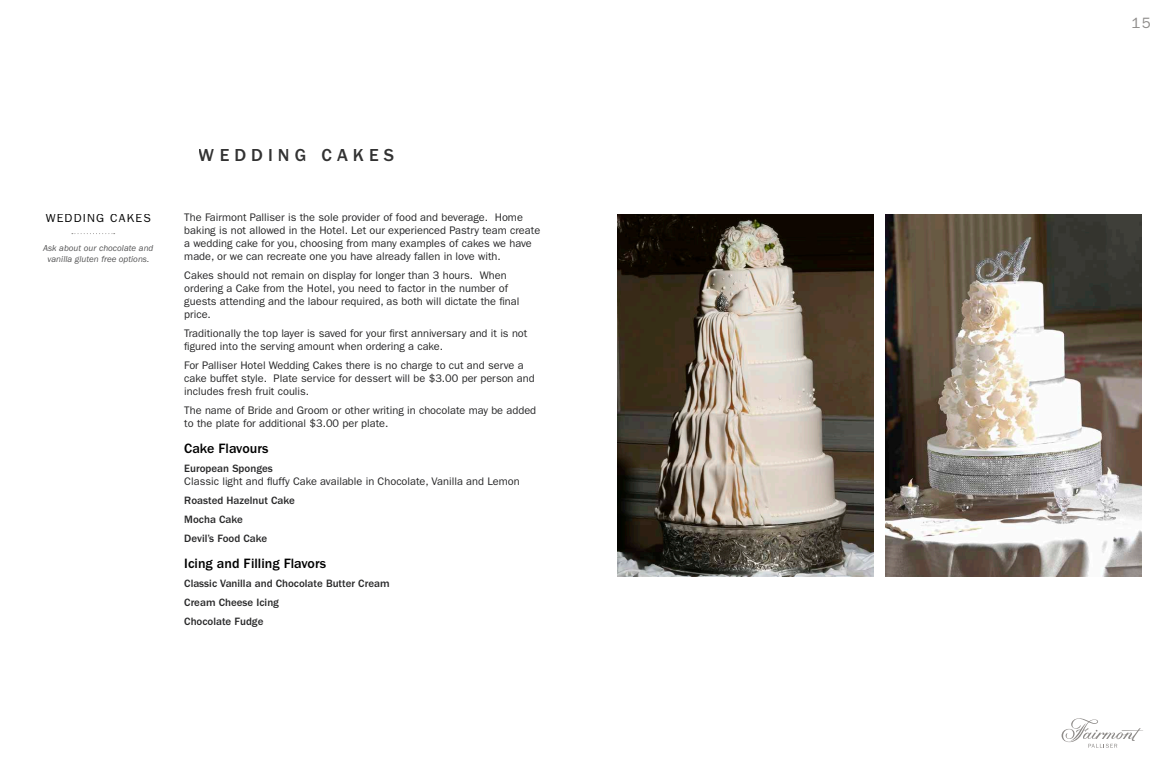
<style>
.page{position:relative;width:1170px;height:774px;background:#fff}
.page>*{position:absolute;margin:0;border:0;box-sizing:border-box;transform-origin:0 0}
.t1{font:500 18px "ITC Franklin Gothic Std";letter-spacing:.28em;color:#000}
.t2{font:15px "ITC Franklin Gothic Std";color:#8d8b89}
.t3{font:500 14px "ITC Franklin Gothic Std";color:#000}
.t4{font:12px "ITC Franklin Gothic Std";letter-spacing:.1em;color:#000}
.t5{font:11px/13px "ITC Franklin Gothic Std";color:#282829}
.t6{font:500 11px/19px "ITC Franklin Gothic Std";color:#282829}
.t7{font:italic 9px/10.8px "ITC Franklin Gothic Std";color:#282829;text-align:center}
</style>
<div class="page">
<svg style="left:1062px;top:718px;width:81px;height:30px"></svg>
<svg style="left:72px;top:233px;width:43px;height:1px"></svg>
<img style="left:618px;top:214px;width:256px;height:363px">
<img style="left:885px;top:214px;width:257px;height:363px">
<p class="t4" style="left:46px;top:211px;width:107px">WEDDING CAKES</p>
<p class="t7" style="left:43px;top:243px;width:112px">Ask about our chocolate and vanilla gluten free options.</p>
<h1 class="t1" style="left:199px;top:145px;width:197px">WEDDING CAKES</h1>
<p class="t5" style="left:184px;top:211px;width:358px">The Fairmont Palliser is the sole provider of food and beverage. Home baking is not allowed in the Hotel. Let our experienced Pastry team create a wedding cake for you, choosing from many examples of cakes we have made, or we can recreate one you have already fallen in love with.</p>
<p class="t5" style="left:184px;top:269px;width:337px">Cakes should not remain on display for longer than 3 hours. When ordering a Cake from the Hotel, you need to factor in the number of guests attending and the labour required, as both will dictate the final price.</p>
<p class="t5" style="left:184px;top:327px;width:345px">Traditionally the top layer is saved for your first anniversary and it is not figured into the serving amount when ordering a cake.</p>
<p class="t5" style="left:184px;top:359px;width:352px">For Palliser Hotel Wedding Cakes there is no charge to cut and serve a cake buffet style. Plate service for dessert will be $3.00 per person and includes fresh fruit coulis.</p>
<p class="t5" style="left:184px;top:404px;width:353px">The name of Bride and Groom or other writing in chocolate may be added to the plate for additional $3.00 per plate.</p>
<p class="t3" style="left:184px;top:441px;width:86px">Cake Flavours</p>
<p class="t6" style="left:184px;top:459px;width:90px">European Sponges</p>
<p class="t5" style="left:184px;top:475px;width:337px">Classic light and fluffy Cake available in Chocolate, Vanilla and Lemon</p>
<p class="t6" style="left:184px;top:491px;width:112px">Roasted Hazelnut Cake<br>Mocha Cake<br>Devil’s Food Cake</p>
<p class="t3" style="left:184px;top:556px;width:143px">Icing and Filling Flavors</p>
<p class="t6" style="left:184px;top:574px;width:207px">Classic Vanilla and Chocolate Butter Cream<br>Cream Cheese Icing<br>Chocolate Fudge</p>
<h2 class="t2" style="left:1131px;top:15px;width:21px">15</h2>
</div>
